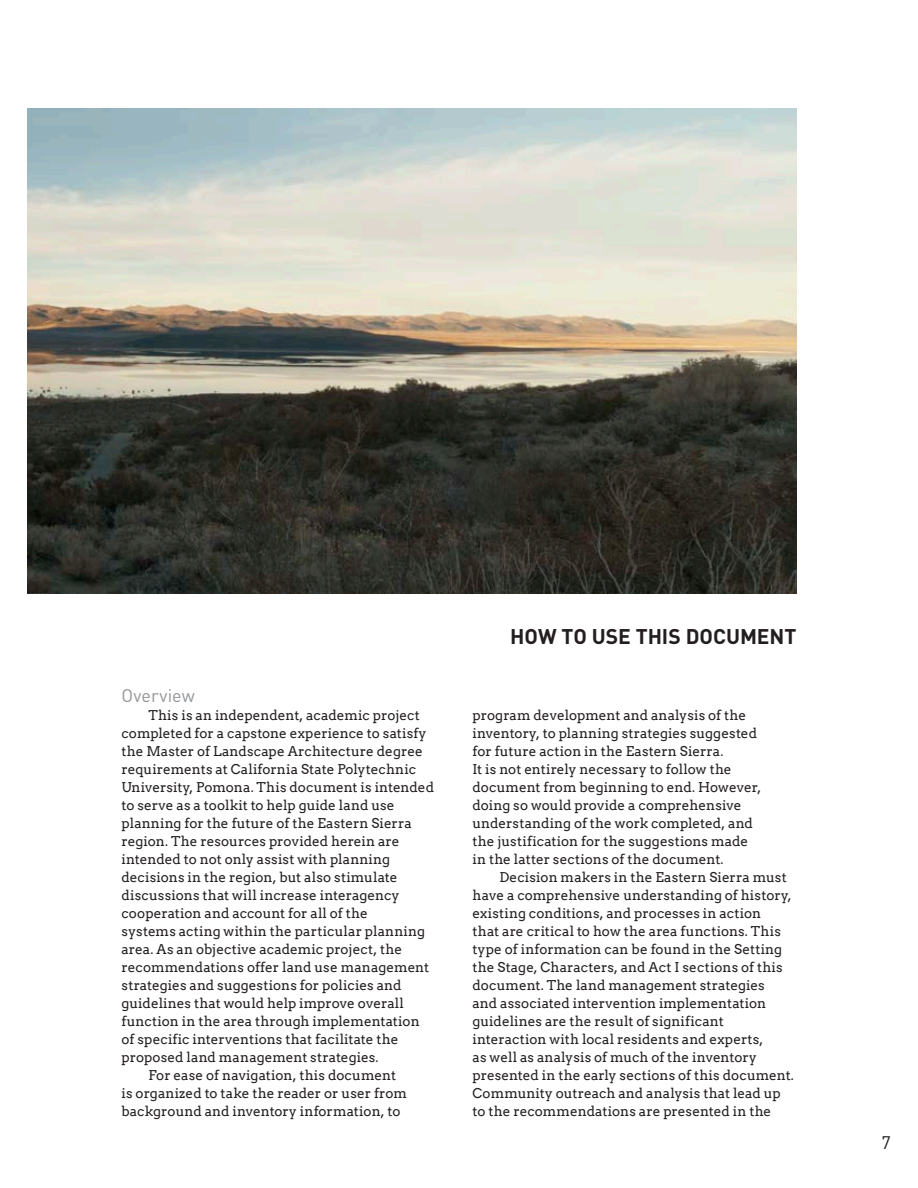
<style>
.page{position:relative;width:918px;height:1188px;background:#fff}
.page>*{position:absolute;margin:0;border:0;box-sizing:border-box;transform-origin:0 0}
.t1{font:700 21px "DIN";letter-spacing:-.005em;color:#231f20}
.t2{font:18px "DIN";color:#939598}
.t3{font:18px "DIN";color:#231f20}
.t4{font:13.5px/18px "Arvo";color:#231f20}
</style>
<div class="page">
<img style="left:27px;top:108px;width:769px;height:486px">
<h2 class="t2" style="left:122px;top:684px;width:75px">Overview</h2>
<p class="t4" style="left:148px;top:706px;width:273px">This is an independent, academic project</p>
<p class="t4" style="left:122px;top:724px;width:307px">completed for a capstone experience to satisfy</p>
<p class="t4" style="left:122px;top:742px;width:303px">the Master of Landscape Architecture degree</p>
<p class="t4" style="left:122px;top:760px;width:296px">requirements at California State Polytechnic</p>
<p class="t4" style="left:122px;top:778px;width:314px">University, Pomona. This document is intended</p>
<p class="t4" style="left:122px;top:796px;width:275px">to serve as a toolkit to help guide land use</p>
<p class="t4" style="left:122px;top:814px;width:292px">planning for the future of the Eastern Sierra</p>
<p class="t4" style="left:122px;top:832px;width:280px">region. The resources provided herein are</p>
<p class="t4" style="left:122px;top:850px;width:270px">intended to not only assist with planning</p>
<p class="t4" style="left:122px;top:868px;width:278px">decisions in the region, but also stimulate</p>
<p class="t4" style="left:122px;top:886px;width:280px">discussions that will increase interagency</p>
<p class="t4" style="left:122px;top:904px;width:248px">cooperation and account for all of the</p>
<p class="t4" style="left:122px;top:922px;width:305px">systems acting within the particular planning</p>
<p class="t4" style="left:122px;top:940px;width:282px">area. As an objective academic project, the</p>
<p class="t4" style="left:122px;top:958px;width:309px">recommendations offer land use management</p>
<p class="t4" style="left:122px;top:976px;width:282px">strategies and suggestions for policies and</p>
<p class="t4" style="left:122px;top:994px;width:284px">guidelines that would help improve overall</p>
<p class="t4" style="left:122px;top:1012px;width:300px">function in the area through implementation</p>
<p class="t4" style="left:122px;top:1030px;width:279px">of specific interventions that facilitate the</p>
<p class="t4" style="left:122px;top:1048px;width:259px">proposed land management strategies.</p>
<p class="t4" style="left:148px;top:1066px;width:249px">For ease of navigation, this document</p>
<p class="t4" style="left:122px;top:1084px;width:287px">is organized to take the reader or user from</p>
<p class="t4" style="left:122px;top:1102px;width:280px">background and inventory information, to</p>
<h1 class="t1" style="left:510px;top:623px;width:288px">HOW TO USE THIS DOCUMENT</h1>
<p class="t4" style="left:472px;top:706px;width:290px">program development and analysis of the inventory, to planning strategies suggested for future action in the Eastern Sierra.<br>It is not entirely necessary to follow the document from beginning to end. However, doing so would provide a comprehensive understanding of the work completed, and the justification for the suggestions made in the latter sections of the document.</p>
<p class="t4" style="left:472px;top:868px;width:323px;text-indent:27px">Decision makers in the Eastern Sierra must have a comprehensive understanding of history, existing conditions, and processes in action<br>that are critical to how the area functions. This type of information can be found in the Setting the Stage, Characters, and Act I sections of this document. The land management strategies<br>and associated intervention implementation guidelines are the result of significant interaction with local residents and experts,<br>as well as analysis of much of the inventory presented in the early sections of this document.<br>Community outreach and analysis that lead up to the recommendations are presented in the</p>
<h2 class="t3" style="left:882px;top:1131px;width:11px">7</h2>
</div>
